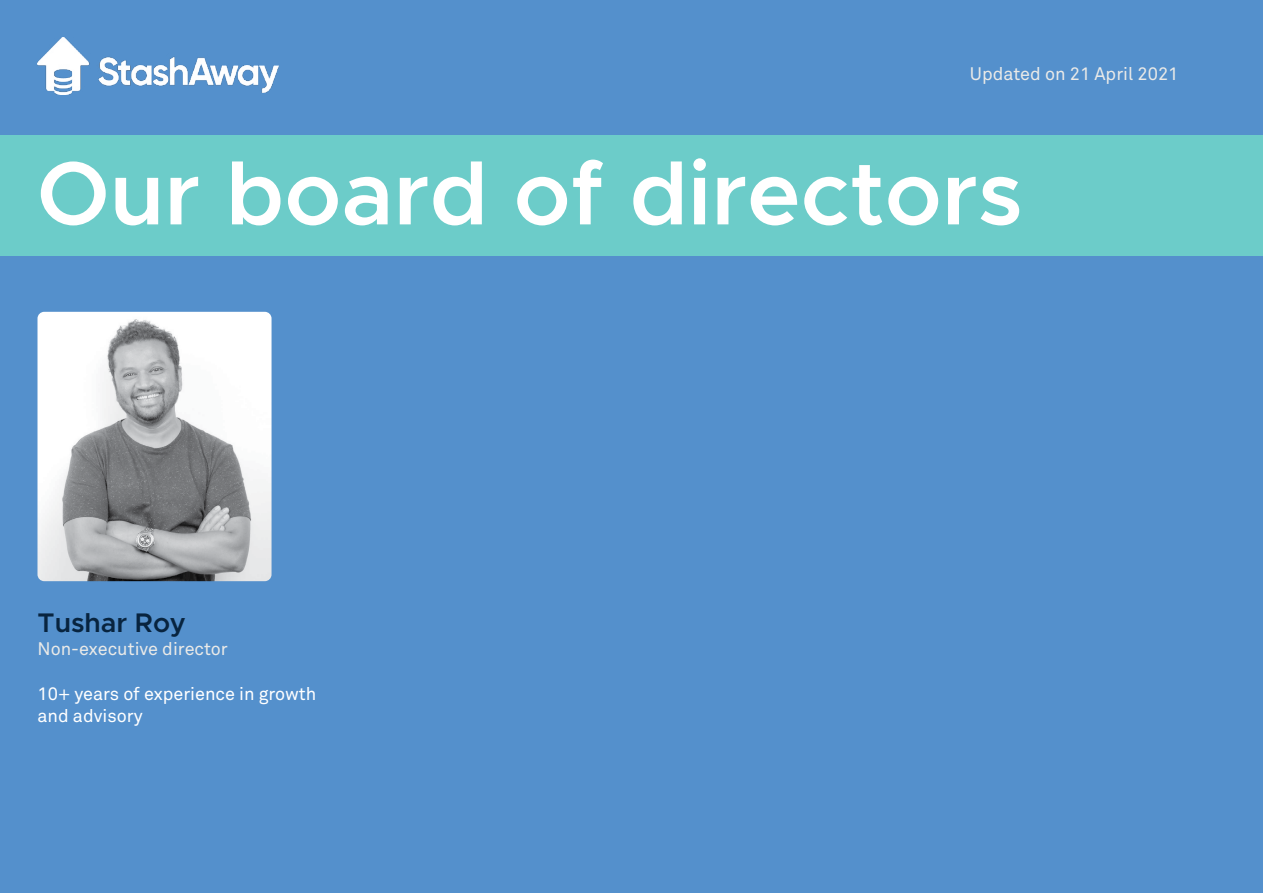
<style>
.page{position:relative;width:1263px;height:893px;background:#5490cc}
.page>*{position:absolute;margin:0;border:0;box-sizing:border-box;transform-origin:0 0}
.t1{font:600 90px "Metropolis";color:#fff}
.t2{font:600 27px "Metropolis";color:#08243f}
.t3{font:18px "Akkurat Pro";color:#eaeae8}
.t4{font:18px/22.5px "Akkurat Pro";color:#fff}
</style>
<div class="page">
<img style="left:38px;top:38px;width:241px;height:56px">
<img style="left:38px;top:312px;width:234px;height:269px">
<div style="left:0;top:135px;width:1263px;height:120px;background:#6cccc9"></div>
<p class="t3" style="left:970px;top:63px;width:210px">Updated on 21 April 2021</p>
<h1 class="t1" style="left:37px;top:137px;width:987px">Our board of directors</h1>
<h2 class="t2" style="left:38px;top:606px;width:150px">Tushar Roy</h2>
<p class="t3" style="left:38px;top:638px;width:192px">Non-executive director</p>
<p class="t4" style="left:38px;top:682px;width:280px">10+ years of experience in growth and advisory</p>
</div>
